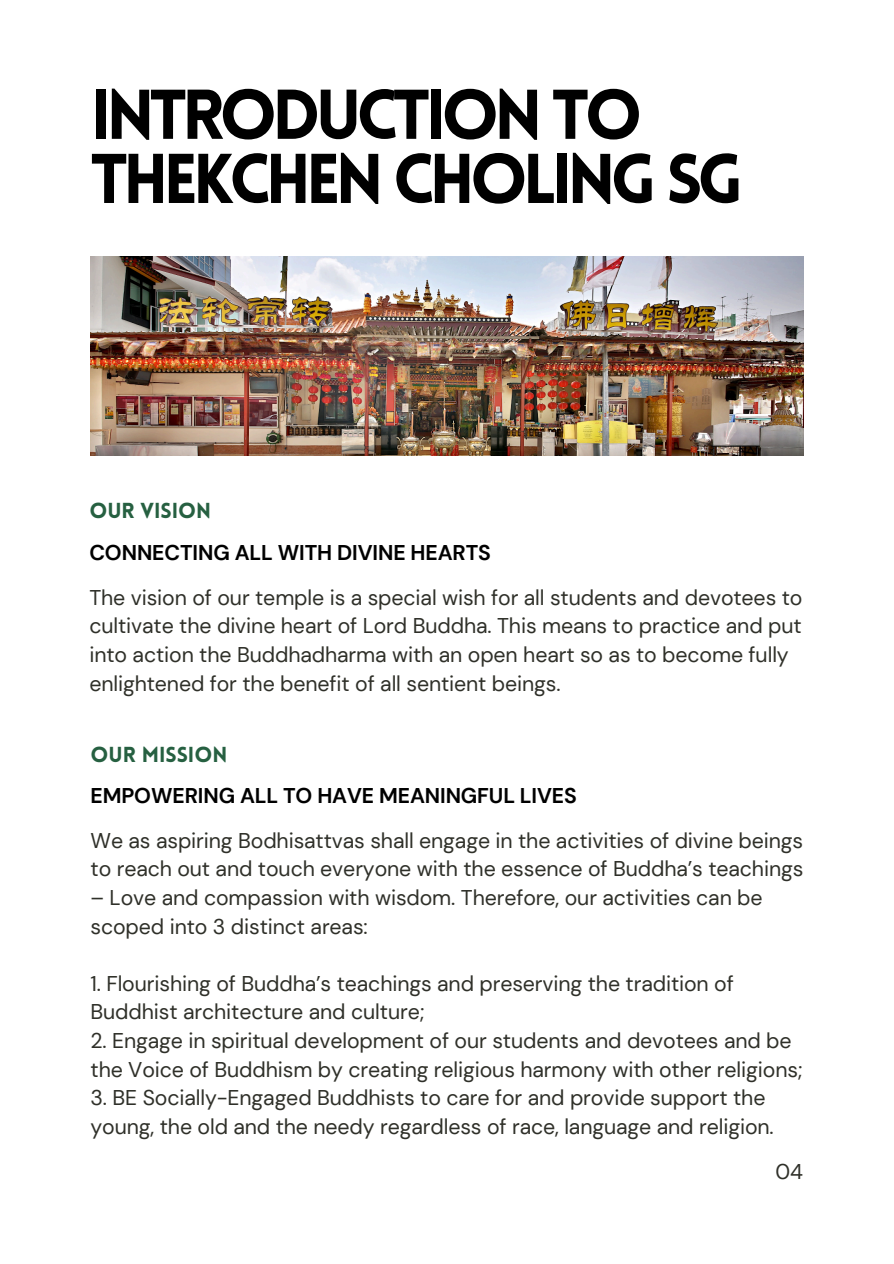
<style>
.page{position:relative;width:894px;height:1264px;background:#fff}
.page>*{position:absolute;margin:0;border:0;box-sizing:border-box;transform-origin:0 0}
.t1{font:900 68.7px/64.2px "Lovelo";letter-spacing:-.075em;color:#000}
.t2{font:21.3px/28.7px "DM Sans";letter-spacing:-.005em;color:#2f3029}
.t3{font:700 21.3px "DM Sans";letter-spacing:-.005em;color:#000}
.t4{font:900 21.15px "Lovelo";color:#266041}
</style>
<div class="page">
<img style="left:91px;top:256px;width:712px;height:199px">
<p class="t1" style="left:90px;top:89px;width:654px">INTRODUCTION TO<br>THEKCHEN CHOLING SG</p>
<h2 class="t4" style="left:89px;top:502px;width:123px">OUR VISION</h2>
<h1 class="t3" style="left:89px;top:539px;width:403px">CONNECTING ALL WITH DIVINE HEARTS</h1>
<h2 class="t2" style="left:89px;top:583px;width:714px">The vision of our temple is a special wish for all students and devotees to cultivate the divine heart of Lord Buddha. This means to practice and put into action the Buddhadharma with an open heart so as to become fully enlightened for the benefit of all sentient beings.</h2>
<p class="t4" style="left:90px;top:745px;width:138px">OUR MISSION</p>
<h2 class="t3" style="left:90px;top:782px;width:487px">EMPOWERING ALL TO HAVE MEANINGFUL LIVES</h2>
<h2 class="t2" style="left:90px;top:826px;width:714px">We as aspiring Bodhisattvas shall engage in the activities of divine beings to reach out and touch everyone with the essence of Buddha’s teachings</h2>
<h2 class="t2" style="left:90px;top:883px;width:673px">– Love and compassion with wisdom. Therefore, our activities can be scoped into 3 distinct areas:</h2>
<p class="t2" style="left:90px;top:969px;width:644px">1. Flourishing of Buddha’s teachings and preserving the tradition of<br>Buddhist architecture and culture;</p>
<p class="t2" style="left:90px;top:1026px;width:713px">2. Engage in spiritual development of our students and devotees and be the Voice of Buddhism by creating religious harmony with other religions;</p>
<p class="t2" style="left:90px;top:1083px;width:684px">3. BE Socially-Engaged Buddhists to care for and provide support the young, the old and the needy regardless of race, language and religion.</p>
<p class="t2" style="left:775px;top:1157px;width:29px">04</p>
</div>
